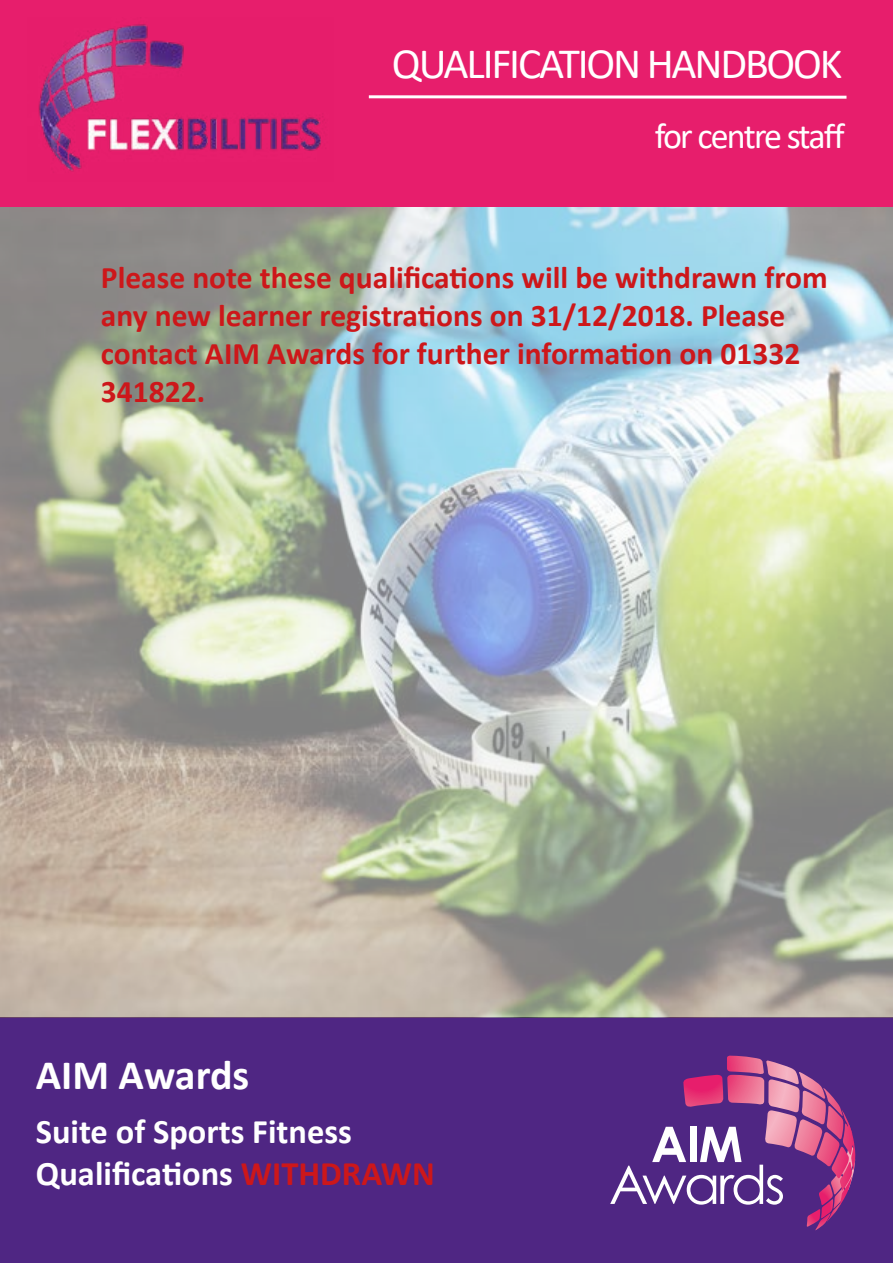
<style>
.page{position:relative;width:893px;height:1263px;background:#fff}
.page>*{position:absolute;margin:0;border:0;box-sizing:border-box;transform-origin:0 0}
.t1{font:43.5px "Calibri";letter-spacing:-.05em;color:#fff}
.t2{font:700 42px "Calibri";color:#fff}
.t3{font:36px "Calibri";letter-spacing:-.055em;color:#fff}
.t4{font:700 34.5px/42px "Calibri";color:#fff}
.t5{font:700 31.5px/37.8px "Calibri";color:#cd171a}
.s1{color:#cd171a}
</style>
<div class="page">
<div style="left:0;top:1017px;width:893px;height:246px;background:#4f2683"></div>
<svg style="left:610px;top:1056px;width:246px;height:175px"></svg>
<div style="left:0;top:0;width:893px;height:206px;background:#e71e6c"></div>
<img style="left:38px;top:24px;width:287px;height:148px">
<svg style="left:369px;top:95px;width:477px;height:4px;background:#f8c6da"></svg>
<img style="left:0;top:207px;width:893px;height:810px">
<h1 class="t1" style="left:392px;top:33px;width:452px">QUALIFICATION HANDBOOK</h1>
<p class="t3" style="left:655px;top:111px;width:192px">for centre staff</p>
<p class="t5" style="left:101px;top:259px;width:728px">Please note these qualifications will be withdrawn from any new learner registrations on 31/12/2018. Please contact AIM Awards for further information on 01332<br>341822.</p>
<h2 class="t2" style="left:36px;top:1045px;width:215px">AIM Awards</h2>
<p class="t4" style="left:36px;top:1110px;width:401px">Suite of Sports Fitness<br>Qualifications <span class="s1">WITHDRAWN</span></p>
</div>
